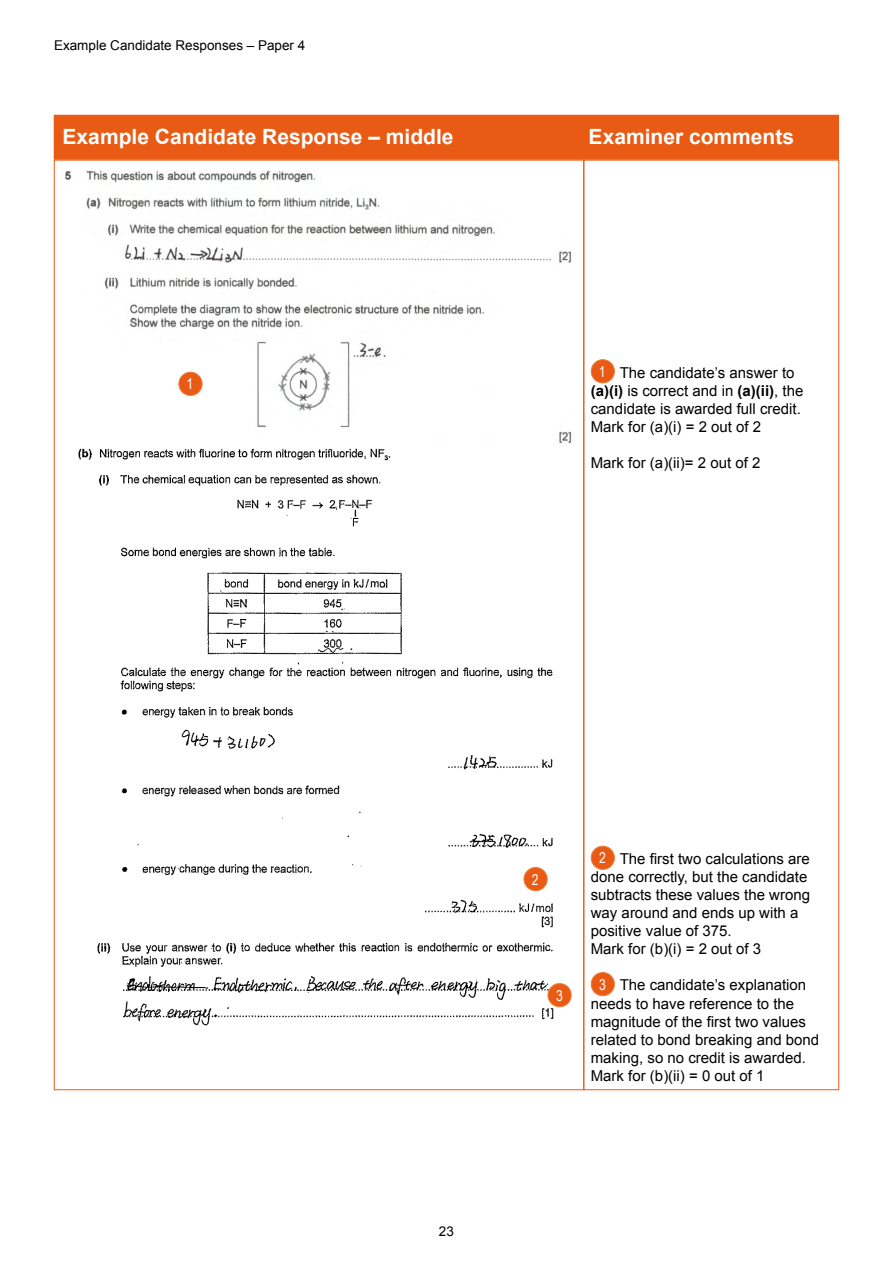
<style>
.page{position:relative;width:893px;height:1263px;background:#fff}
.page>*{position:absolute;margin:0;border:0;box-sizing:border-box;transform-origin:0 0}
.t1{font:700 21px "Arial";color:#fff}
.t2{font:15px/18px "Arial";color:#000}
.t3{font:15px "Arial Narrow";color:#fff}
.t4{font:13.5px "Arial";color:#000}
.s1{font-weight:700}
</style>
<div class="page">
<img style="left:78px;top:448px;width:494px;height:578px">
<div style="left:54px;top:115px;width:785px;height:45px;background:#e95b14;border:2px solid #e95b14"></div>
<img style="left:65px;top:170px;width:507px;height:274px">
<div style="left:179px;top:372px;width:23px;height:23px;background:#e95b14;border-radius:50%"></div>
<div style="left:178px;top:372px;width:24px;height:24px;border:1px solid #ef7f3f;border-radius:50%"></div>
<div style="left:524px;top:867px;width:23px;height:24px;background:#e95b14;border-radius:50%"></div>
<div style="left:524px;top:867px;width:24px;height:24px;border:1px solid #ef7f3f;border-radius:50%"></div>
<div style="left:591px;top:360px;width:23px;height:23px;background:#e95b14;border-radius:50%"></div>
<div style="left:591px;top:359px;width:24px;height:24px;border:1px solid #ef7f3f;border-radius:50%"></div>
<div style="left:591px;top:846px;width:23px;height:23px;background:#e95b14;border-radius:50%"></div>
<div style="left:591px;top:846px;width:24px;height:24px;border:1px solid #ef7f3f;border-radius:50%"></div>
<div style="left:548px;top:983px;width:23px;height:24px;background:#e95b14;border-radius:50%"></div>
<div style="left:548px;top:983px;width:24px;height:24px;border:1px solid #ef7f3f;border-radius:50%"></div>
<div style="left:591px;top:972px;width:23px;height:24px;background:#e95b14;border-radius:50%"></div>
<div style="left:591px;top:972px;width:24px;height:24px;border:1px solid #ef7f3f;border-radius:50%"></div>
<p class="t4" style="left:54px;top:36px;width:253px">Example Candidate Responses – Paper 4</p>
<h1 class="t1" style="left:63px;top:123px;width:392px">Example Candidate Response – middle</h1>
<h1 class="t1" style="left:589px;top:123px;width:207px">Examiner comments</h1>
<p class="t3" style="left:187px;top:373px;width:8px">1</p>
<p class="t3" style="left:599px;top:360px;width:8px">1</p>
<p class="t2" style="left:591px;top:364px;width:214px;text-indent:29px">The candidate’s answer to <span class="s1">(a)(i)</span> is correct and in <span class="s1">(a)(ii)</span>, the candidate is awarded full credit.<br>Mark for (a)(i) = 2 out of 2</p>
<p class="t2" style="left:591px;top:454px;width:171px">Mark for (a)(ii)= 2 out of 2</p>
<p class="t4" style="left:439px;top:1222px;width:17px">23</p>
<p class="t3" style="left:532px;top:868px;width:8px">2</p>
<p class="t3" style="left:556px;top:984px;width:8px">3</p>
<p class="t3" style="left:599px;top:847px;width:8px">2</p>
<p class="t2" style="left:591px;top:850px;width:221px;text-indent:29px">The first two calculations are done correctly, but the candidate subtracts these values the wrong way around and ends up with a positive value of 375.<br>Mark for (b)(i) = 2 out of 3</p>
<p class="t2" style="left:591px;top:976px;width:230px;text-indent:29px">The candidate’s explanation needs to have reference to the magnitude of the first two values related to bond breaking and bond making, so no credit is awarded.<br>Mark for (b)(ii) = 0 out of 1</p>
<p class="t3" style="left:599px;top:973px;width:8px">3</p>
</div>
